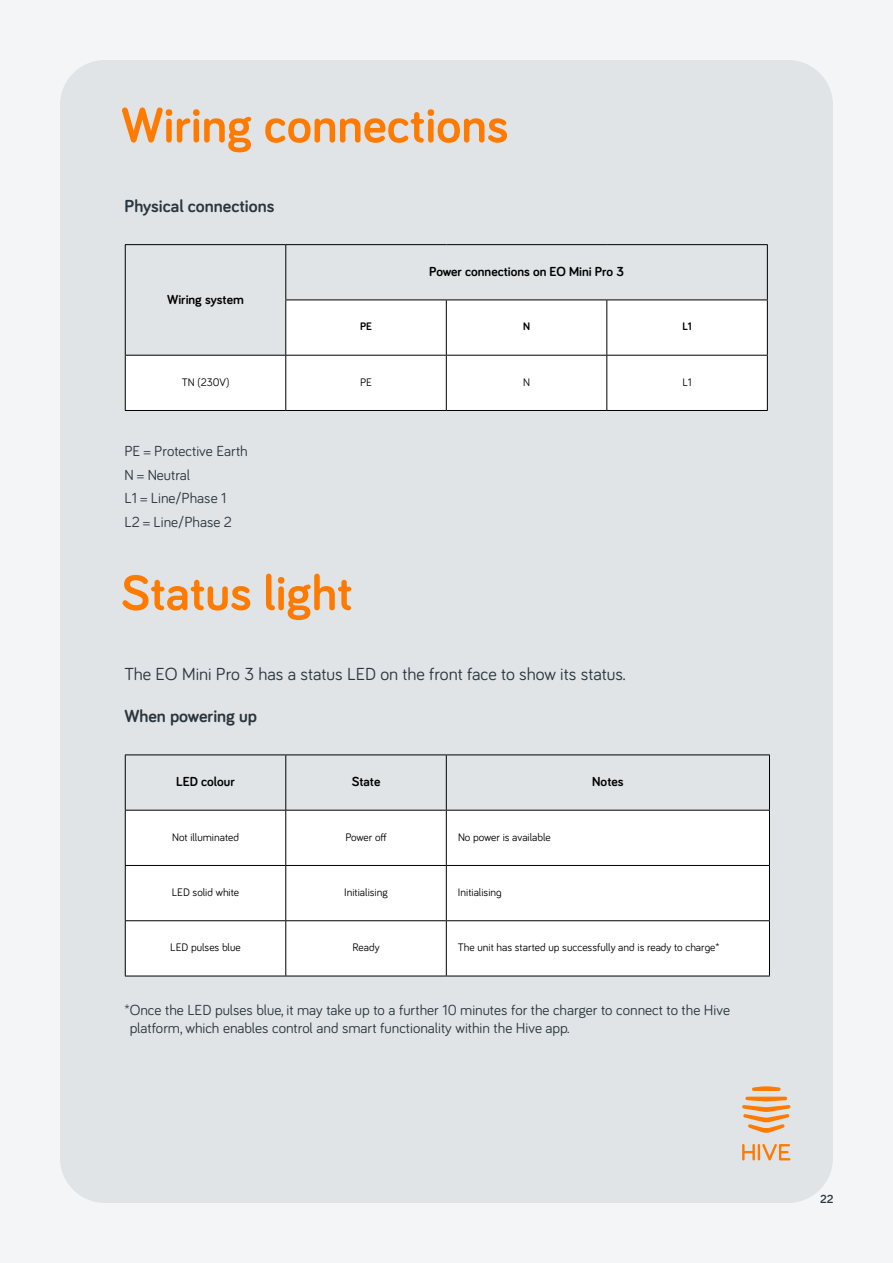
<style>
.page{position:relative;width:893px;height:1263px;background:#f4f5f6}
.page>*{position:absolute;margin:0;border:0;box-sizing:border-box;transform-origin:0 0}
.t1{font:700 50.85px "Bariol";color:#ff7a00}
.t2{font:18px "Bariol";color:#2a353d}
.t3{font:700 18px "Bariol";color:#2a353d}
.t4{font:15px/23.5px "Bariol";color:#2a353d}
.t5{font:700 13.5px "Bariol";color:#000}
.t6{font:700 12px "Bariol";color:#2a353d}
.t7{font:11.25px "Bariol";color:#000}
.t8{font:700 11.25px "Bariol";color:#000}
</style>
<div class="page">
<div style="left:60px;top:60px;width:773px;height:1143px;background:#e0e4e6;border-radius:45px"></div>
<svg style="left:742px;top:1144px;width:48px;height:16px"></svg>
<svg style="left:742px;top:1086px;width:48px;height:47px"></svg>
<svg style="left:126px;top:245px;width:641px;height:55px"></svg>
<svg style="left:126px;top:301px;width:641px;height:109px;background:#fafafa"></svg>
<hr style="left:125px;top:244px;width:161px;height:1px;background:#000">
<hr style="left:125px;top:245px;width:1px;height:55px;background:#000">
<hr style="left:286px;top:244px;width:160px;height:1px;background:#000">
<hr style="left:285px;top:245px;width:1px;height:55px;background:#000">
<hr style="left:446px;top:244px;width:161px;height:1px;background:#000">
<hr style="left:607px;top:244px;width:161px;height:1px;background:#000">
<hr style="left:767px;top:245px;width:1px;height:55px;background:#000">
<hr style="left:125px;top:300px;width:1px;height:55px;background:#000">
<hr style="left:285px;top:300px;width:161px;height:1px;background:#000">
<hr style="left:285px;top:300px;width:1px;height:55px;background:#000">
<hr style="left:446px;top:300px;width:161px;height:1px;background:#000">
<hr style="left:446px;top:300px;width:1px;height:55px;background:#000">
<hr style="left:607px;top:300px;width:161px;height:1px;background:#000">
<hr style="left:606px;top:300px;width:1px;height:55px;background:#000">
<hr style="left:767px;top:300px;width:1px;height:55px;background:#000">
<hr style="left:125px;top:355px;width:161px;height:1px;background:#000">
<hr style="left:125px;top:356px;width:1px;height:54px;background:#000">
<hr style="left:286px;top:355px;width:160px;height:1px;background:#000">
<hr style="left:285px;top:356px;width:1px;height:54px;background:#000">
<hr style="left:446px;top:355px;width:161px;height:1px;background:#000">
<hr style="left:446px;top:356px;width:1px;height:54px;background:#000">
<hr style="left:607px;top:355px;width:161px;height:1px;background:#000">
<hr style="left:606px;top:356px;width:1px;height:54px;background:#000">
<hr style="left:767px;top:356px;width:1px;height:54px;background:#000">
<hr style="left:125px;top:410px;width:161px;height:1px;background:#000">
<hr style="left:286px;top:410px;width:160px;height:1px;background:#000">
<hr style="left:446px;top:410px;width:161px;height:1px;background:#000">
<hr style="left:607px;top:410px;width:161px;height:1px;background:#000">
<svg style="left:126px;top:755px;width:643px;height:55px"></svg>
<div style="left:126px;top:811px;width:643px;height:165px;background:#fff"></div>
<hr style="left:125px;top:754px;width:161px;height:1px;background:#000">
<hr style="left:125px;top:755px;width:1px;height:55px;background:#000">
<hr style="left:286px;top:754px;width:160px;height:1px;background:#000">
<hr style="left:285px;top:755px;width:1px;height:55px;background:#000">
<hr style="left:446px;top:754px;width:324px;height:1px;background:#000">
<hr style="left:446px;top:755px;width:1px;height:55px;background:#000">
<hr style="left:769px;top:755px;width:1px;height:55px;background:#000">
<hr style="left:125px;top:810px;width:161px;height:1px;background:#000">
<hr style="left:125px;top:810px;width:1px;height:55px;background:#000">
<hr style="left:286px;top:810px;width:160px;height:1px;background:#000">
<hr style="left:285px;top:810px;width:1px;height:55px;background:#000">
<hr style="left:446px;top:810px;width:324px;height:1px;background:#000">
<hr style="left:446px;top:810px;width:1px;height:55px;background:#000">
<hr style="left:769px;top:810px;width:1px;height:55px;background:#000">
<hr style="left:125px;top:865px;width:161px;height:1px;background:#000">
<hr style="left:125px;top:866px;width:1px;height:54px;background:#000">
<hr style="left:286px;top:865px;width:160px;height:1px;background:#000">
<hr style="left:285px;top:866px;width:1px;height:54px;background:#000">
<hr style="left:446px;top:865px;width:324px;height:1px;background:#000">
<hr style="left:446px;top:866px;width:1px;height:54px;background:#000">
<hr style="left:769px;top:866px;width:1px;height:54px;background:#000">
<hr style="left:125px;top:920px;width:161px;height:1px;background:#000">
<hr style="left:125px;top:921px;width:1px;height:55px;background:#000">
<hr style="left:286px;top:920px;width:160px;height:1px;background:#000">
<hr style="left:285px;top:921px;width:1px;height:55px;background:#000">
<hr style="left:446px;top:920px;width:324px;height:1px;background:#000">
<hr style="left:446px;top:921px;width:1px;height:55px;background:#000">
<hr style="left:769px;top:921px;width:1px;height:55px;background:#000">
<hr style="left:125px;top:976px;width:161px;height:1px;background:#000">
<hr style="left:286px;top:976px;width:160px;height:1px;background:#000">
<hr style="left:446px;top:976px;width:324px;height:1px;background:#000">
<h1 class="t1" style="left:121px;top:90px;width:389px">Wiring connections</h1>
<p class="t3" style="left:124px;top:194px;width:151px">Physical connections</p>
<p class="t5" style="left:167px;top:290px;width:78px">Wiring system</p>
<p class="t5" style="left:429px;top:262px;width:196px">Power connections on EO Mini Pro 3</p>
<p class="t8" style="left:360px;top:319px;width:14px">PE</p>
<p class="t8" style="left:523px;top:319px;width:9px">N</p>
<p class="t8" style="left:682px;top:319px;width:11px">L1</p>
<p class="t7" style="left:182px;top:374px;width:49px">TN (230V)</p>
<p class="t7" style="left:360px;top:374px;width:13px">PE</p>
<p class="t7" style="left:523px;top:374px;width:8px">N</p>
<p class="t7" style="left:682px;top:374px;width:11px">L1</p>
<p class="t4" style="left:124px;top:439px;width:125px">PE = Protective Earth<br>N = Neutral<br>L1 = Line/Phase 1<br>L2 = Line/Phase 2</p>
<h1 class="t1" style="left:121px;top:558px;width:233px">Status light</h1>
<p class="t2" style="left:124px;top:661px;width:503px">The EO Mini Pro 3 has a status LED on the front face to show its status.</p>
<p class="t3" style="left:124px;top:704px;width:134px">When powering up</p>
<p class="t5" style="left:176px;top:772px;width:60px">LED colour</p>
<p class="t5" style="left:352px;top:772px;width:30px">State</p>
<p class="t5" style="left:592px;top:772px;width:33px">Notes</p>
<p class="t7" style="left:172px;top:829px;width:68px">Not illuminated</p>
<p class="t7" style="left:345px;top:829px;width:43px">Power off</p>
<p class="t7" style="left:458px;top:829px;width:94px">No power is available</p>
<p class="t7" style="left:172px;top:884px;width:69px">LED solid white</p>
<p class="t7" style="left:344px;top:884px;width:45px">Initialising</p>
<p class="t7" style="left:458px;top:884px;width:45px">Initialising</p>
<p class="t7" style="left:170px;top:940px;width:72px">LED pulses blue</p>
<p class="t7" style="left:352px;top:940px;width:29px">Ready</p>
<p class="t7" style="left:458px;top:940px;width:263px">The unit has started up successfully and is ready to charge*</p>
<p class="t4" style="left:130px;top:1001px;width:602px;line-height:18px;text-indent:-5px">*Once the LED pulses blue, it may take up to a further 10 minutes for the charger to connect to the Hive platform, which enables control and smart functionality within the Hive app.</p>
<p class="t6" style="left:820px;top:1191px;width:15px">22</p>
</div>
